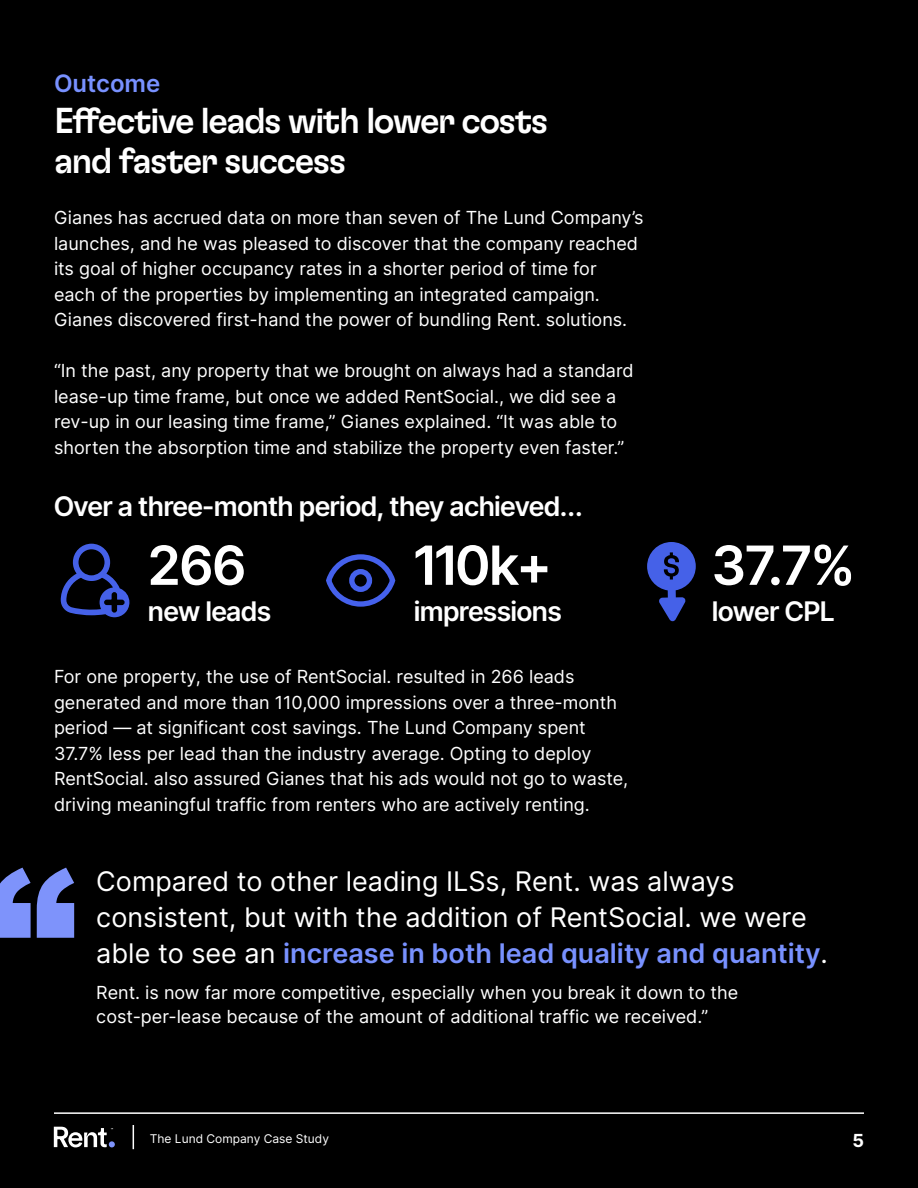
<style>
.page{position:relative;width:918px;height:1188px;background:#000}
.page>*{position:absolute;margin:0;border:0;box-sizing:border-box;transform-origin:0 0}
.t1{font:54px "Inter Tight";color:#fff}
.t2{font:500 36px/40.5px "GT Flexa";letter-spacing:-.045em;color:#fff}
.t3{font:27px/36px "Inter";color:#fff}
.t4{font:27px "Inter Tight";color:#fff}
.t5{font:600 24px "Inter";color:#7891ff}
.t6{font:18px/25.5px "Inter";color:#fff}
.t7{font:700 18px "Inter";color:#fff}
.t8{font:12px "Inter";color:#fff}
.s1{font-weight:600;color:#7891ff}
</style>
<div class="page">
<hr style="left:54px;top:1112px;width:810px;height:2px;background:#fff">
<svg style="left:54px;top:1127px;width:61px;height:20px"></svg>
<svg style="left:133px;top:1125px;width:1px;height:24px"></svg>
<svg style="left:60px;top:543px;width:70px;height:75px"></svg>
<div style="left:326px;top:554px;width:69px;height:53px;border:5px solid #4561ec;border-radius:50%"></div>
<div style="left:349px;top:569px;width:23px;height:23px;border:5px solid #4561ec;border-radius:50%"></div>
<svg style="left:647px;top:542px;width:49px;height:79px"></svg>
<svg style="left:0;top:868px;width:74px;height:70px"></svg>
<h3 class="t5" style="left:54px;top:66px;width:108px">Outcome</h3>
<h2 class="t2" style="left:54px;top:99px;width:496px">Effective leads with lower costs and faster success</h2>
<p class="t6" style="left:54px;top:205px;width:591px">Gianes has accrued data on more than seven of The Lund Company’s launches, and he was pleased to discover that the company reached its goal of higher occupancy rates in a shorter period of time for<br>each of the properties by implementing an integrated campaign.<br>Gianes discovered first-hand the power of bundling Rent. solutions.</p>
<p class="t6" style="left:54px;top:358px;width:581px">“In the past, any property that we brought on always had a standard lease-up time frame, but once we added RentSocial., we did see a rev-up in our leasing time frame,” Gianes explained. “It was able to shorten the absorption time and stabilize the property even faster.”</p>
<h3 class="t4" style="left:54px;top:486px;width:530px">Over a three-month period, they achieved...</h3>
<h1 class="t1" style="left:414px;top:526px;width:139px">110k+</h1>
<h3 class="t4" style="left:414px;top:591px;width:149px">impressions</h3>
<h1 class="t1" style="left:148px;top:526px;width:99px">266</h1>
<h3 class="t4" style="left:148px;top:591px;width:124px">new leads</h3>
<p class="t6" style="left:54px;top:664px;width:576px">For one property, the use of RentSocial. resulted in 266 leads generated and more than 110,000 impressions over a three-month period — at significant cost savings. The Lund Company spent 37.7% less per lead than the industry average. Opting to deploy RentSocial. also assured Gianes that his ads would not go to waste, driving meaningful traffic from renters who are actively renting.</p>
<h1 class="t1" style="left:712px;top:526px;width:144px">37.7%</h1>
<h3 class="t4" style="left:712px;top:591px;width:124px">lower CPL</h3>
<h3 class="t3" style="left:96px;top:862px;width:733px">Compared to other leading ILSs, Rent. was always consistent, but with the addition of RentSocial. we were able to see an <span class="s1">increase in both lead quality and quantity</span>.</h3>
<p class="t6" style="left:96px;top:980px;width:644px;line-height:24px">Rent. is now far more competitive, especially when you break it down to the cost-per-lease because of the amount of additional traffic we received.”</p>
<p class="t8" style="left:150px;top:1130px;width:181px">The Lund Company Case Study</p>
<p class="t7" style="left:852px;top:1127px;width:13px">5</p>
</div>
